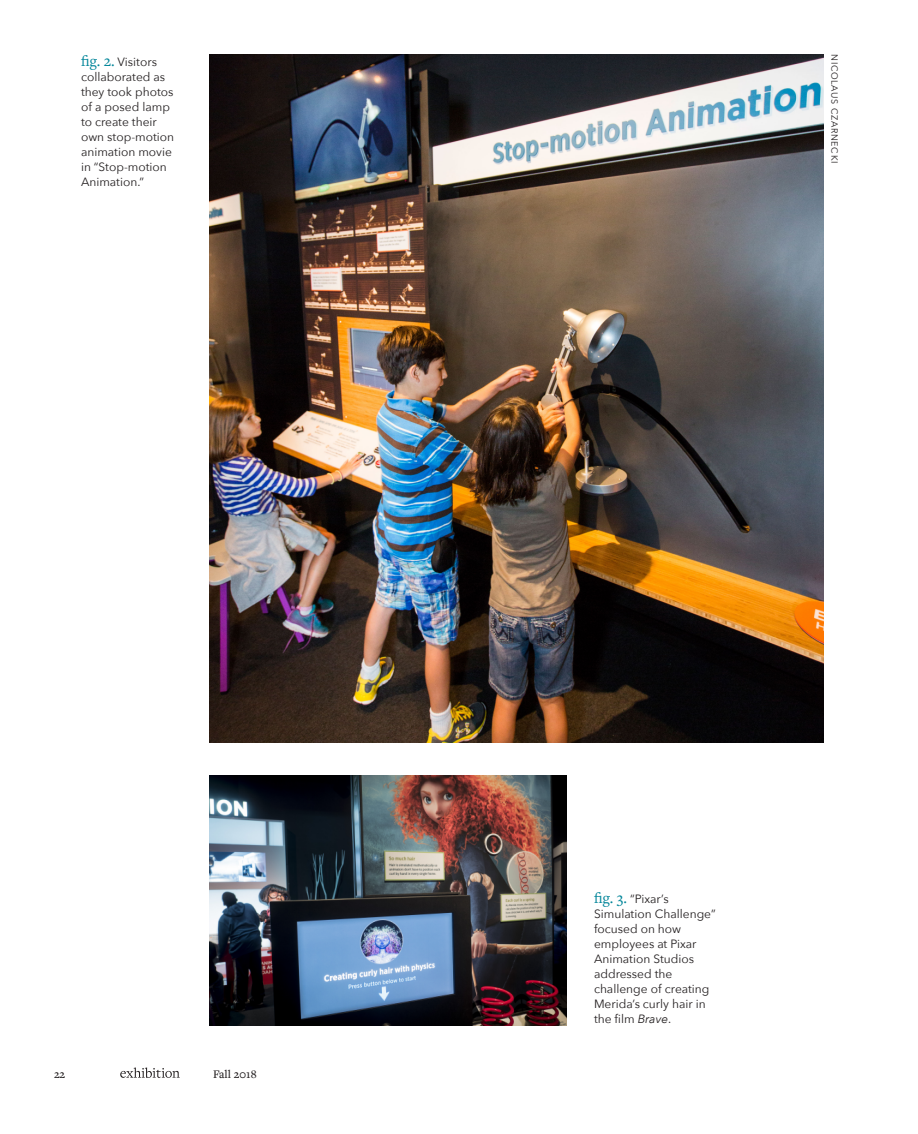
<style>
.page{position:relative;width:918px;height:1134px;background:#fff}
.page>*{position:absolute;margin:0;border:0;box-sizing:border-box;transform-origin:0 0}
.t1{font:12px/15px "Avenir Next";color:#231f20}
.t2{font:500 12px "Freight Text Pro";color:#231f20}
.t3{font:9px "Avenir Next";letter-spacing:.075em;color:#231f20}
.s1{font-family:"Freight Text Pro";font-size:15.75px;color:#008599}
.s2{font-style:italic}
</style>
<div class="page">
<svg style="left:120px;top:1067px;width:60px;height:11px"></svg>
<img style="left:209px;top:54px;width:615px;height:688px">
<img style="left:209px;top:775px;width:358px;height:251px">
<p class="t1" style="left:81px;top:54px;width:95px"><span class="s1">fig. 2.</span> Visitors collaborated as they took photos of a posed lamp to create their own stop-motion animation movie in “Stop-motion<br>Animation.”</p>
<p class="t3" style="left:842px;top:54px;width:111px;rotate:90deg">NICOLAUS CZARNECKI</p>
<p class="t2" style="left:54px;top:1066px;width:13px">22</p>
<p class="t2" style="left:213px;top:1066px;width:45px">Fall 2018</p>
<p class="t1" style="left:594px;top:891px;width:123px"><span class="s1">fig. 3.</span> “Pixar’s<br>Simulation Challenge” focused on how employees at Pixar<br>Animation Studios addressed the challenge of creating<br>Merida’s curly hair in the film <span class="s2">Brave</span>.</p>
</div>
